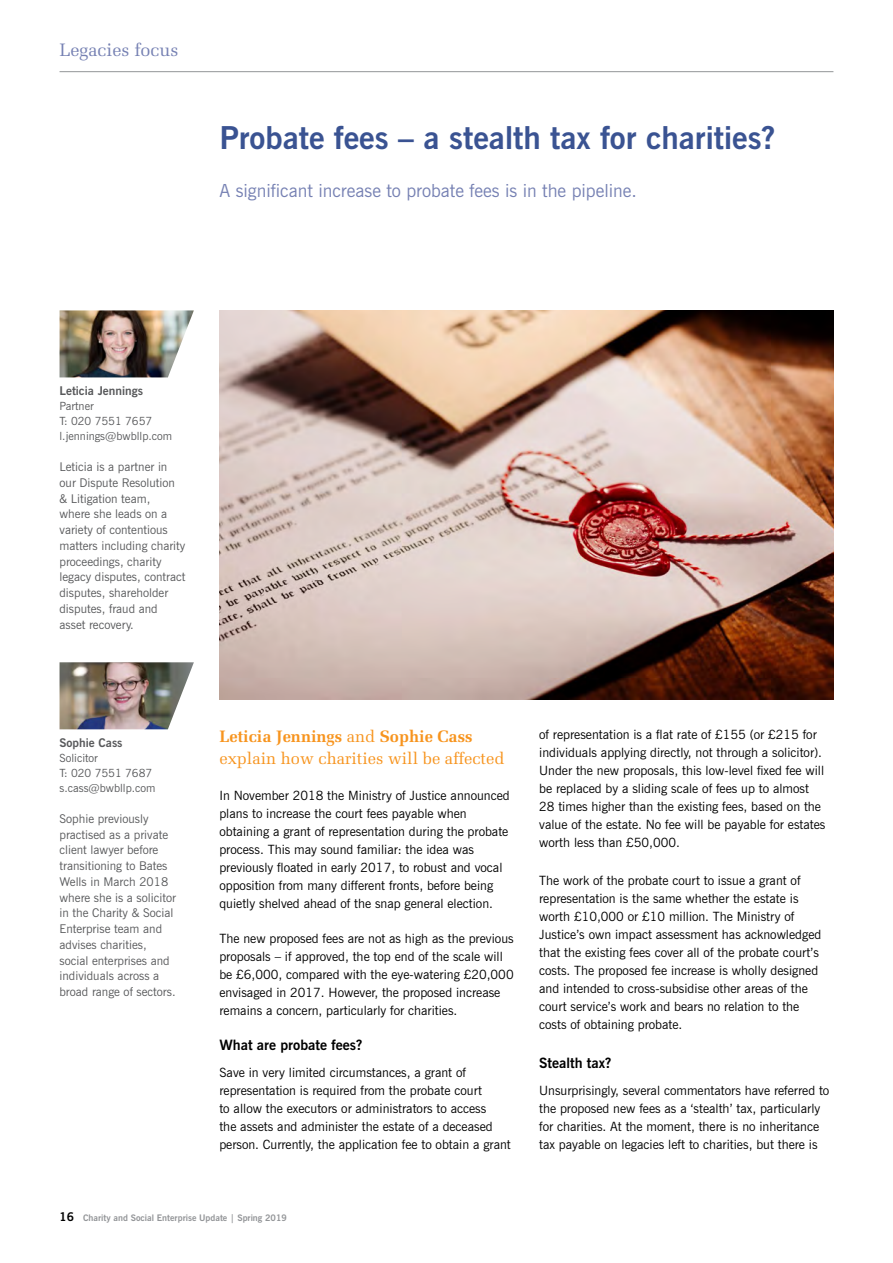
<style>
.page{position:relative;width:893px;height:1263px;background:#fff}
.page>*{position:absolute;margin:0;border:0;box-sizing:border-box;transform-origin:0 0}
.t1{font:700 31.5px "News Gothic BT";color:#3a5392}
.t2{font:18px "News Gothic BT";color:#7681b3}
.t3{font:18px "Melior LT Std";color:#7681b3}
.t4{font:16.5px/22.5px "Melior LT Std";color:#f7941e}
.t5{font:700 14.25px "News Gothic BT";color:#000}
.t6{font:12.75px/18px "News Gothic BT";color:#000}
.t7{font:12px/15.8px "News Gothic BT";color:#58595b}
.t8{font:700 12px "News Gothic BT";color:#58595b}
.t9{font:11.25px/15px "News Gothic BT";color:#58595b}
.t10{font:700 9px "News Gothic BT";color:#939598}
.s1{font-weight:700}
.s2{font-size:12px;color:#000}
</style>
<div class="page">
<hr style="left:60px;top:71px;width:773px;height:1px;background:#939598">
<img style="left:60px;top:310px;width:134px;height:67px">
<img style="left:60px;top:662px;width:134px;height:67px">
<img style="left:219px;top:310px;width:614px;height:389px">
<h2 class="t3" style="left:60px;top:39px;width:120px">Legacies focus</h2>
<h1 class="t1" style="left:219px;top:118px;width:557px">Probate fees – a stealth tax for charities?</h1>
<h2 class="t2" style="left:219px;top:179px;width:419px">A significant increase to probate fees is in the pipeline.</h2>
<p class="t8" style="left:60px;top:384px;width:85px">Leticia Jennings</p>
<p class="t9" style="left:60px;top:399px;width:114px">Partner<br>T: 020 7551 7657 l.jennings@bwbllp.com</p>
<p class="t7" style="left:60px;top:459px;width:127px">Leticia is a partner in our Dispute Resolution &amp; Litigation team,<br>where she leads on a variety of contentious matters including charity proceedings, charity legacy disputes, contract disputes, shareholder disputes, fraud and asset recovery.</p>
<p class="t8" style="left:60px;top:735px;width:65px">Sophie Cass</p>
<p class="t9" style="left:60px;top:751px;width:97px">Solicitor<br>T: 020 7551 7687 s.cass@bwbllp.com</p>
<p class="t7" style="left:60px;top:811px;width:118px">Sophie previously practised as a private client lawyer before transitioning to Bates<br>Wells in March 2018 where she is a solicitor in the Charity &amp; Social<br>Enterprise team and advises charities, social enterprises and individuals across a broad range of sectors.</p>
<p class="t4" style="left:219px;top:725px;width:287px"><span class="s1">Leticia Jennings</span> and <span class="s1">Sophie Cass </span>explain how charities will be affected</p>
<p class="t6" style="left:219px;top:786px;width:292px">In November 2018 the Ministry of Justice announced plans to increase the court fees payable when obtaining a grant of representation during the probate process. This may sound familiar: the idea was previously floated in early 2017, to robust and vocal opposition from many different fronts, before being quietly shelved ahead of the snap general election.</p>
<p class="t6" style="left:219px;top:929px;width:296px">The new proposed fees are not as high as the previous proposals – if approved, the top end of the scale will be £6,000, compared with the eye-watering £20,000 envisaged in 2017. However, the proposed increase remains a concern, particularly for charities.</p>
<p class="t5" style="left:219px;top:1036px;width:144px">What are probate fees?</p>
<p class="t6" style="left:219px;top:1063px;width:293px">Save in very limited circumstances, a grant of representation is required from the probate court<br>to allow the executors or administrators to access<br>the assets and administer the estate of a deceased person. Currently, the application fee to obtain a grant</p>
<p class="t6" style="left:539px;top:725px;width:288px">of representation is a flat rate of £155 (or £215 for individuals applying directly, not through a solicitor).<br>Under the new proposals, this low-level fixed fee will be replaced by a sliding scale of fees up to almost 28 times higher than the existing fees, based on the value of the estate. No fee will be payable for estates worth less than £50,000.</p>
<p class="t6" style="left:539px;top:871px;width:284px">The work of the probate court to issue a grant of representation is the same whether the estate is worth £10,000 or £10 million. The Ministry of Justice’s own impact assessment has acknowledged that the existing fees cover all of the probate court’s costs. The proposed fee increase is wholly designed and intended to cross-subsidise other areas of the court service’s work and bears no relation to the costs of obtaining probate.</p>
<p class="t5" style="left:539px;top:1054px;width:74px">Stealth tax?</p>
<p class="t6" style="left:539px;top:1081px;width:292px">Unsurprisingly, several commentators have referred to the proposed new fees as a ‘stealth’ tax, particularly for charities. At the moment, there is no inheritance tax payable on legacies left to charities, but there is</p>
<p class="t10" style="left:60px;top:1212px;width:229px"><span class="s2">16</span> Charity and Social Enterprise Update | Spring 2019</p>
</div>
